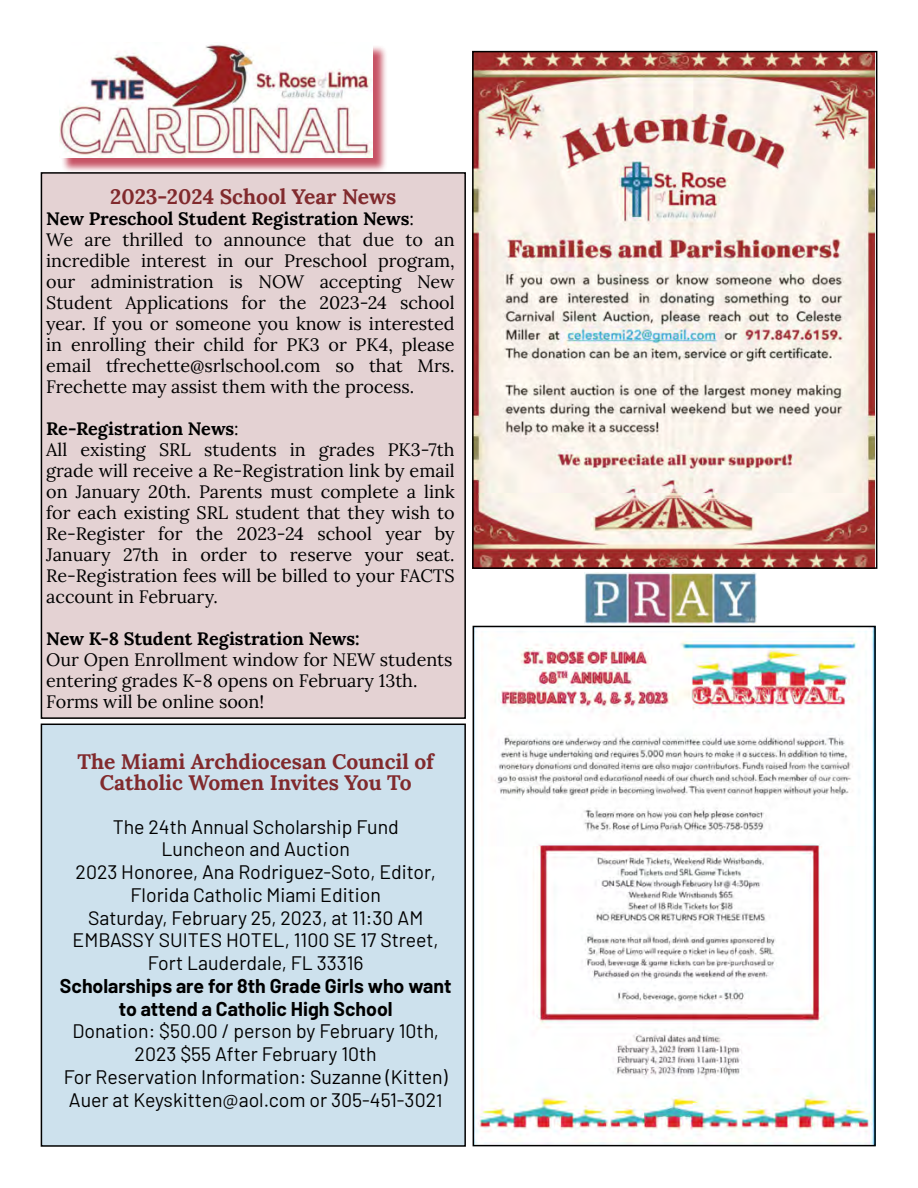
<style>
.page{position:relative;width:918px;height:1188px;background:#fff}
.page>*{position:absolute;margin:0;border:0;box-sizing:border-box;transform-origin:0 0}
.My_Header{font:700 21px/21px "Gvfphg Lora";color:#812a2d;text-align:center}
.Barlow{font:19.5px/22.8px "Tytxyj Barlow";color:#000;text-align:center}
.Barlow-2{font:700 19.5px/22.8px "Tlctps Barlow";color:#000;text-align:center}
.Barlow-3{font:18px/21px "Dyjwmk Lora";color:#000;text-align:justify}
.Barlow-4{font:700 18px "Gvfphg Lora";color:#000}
.Barlow-5{font:700 18px "Bnnkwg Lora";color:#000}
.s1{font-family:"Dyjwmk Lora";font-weight:400}
.s2{font-family:"Vkjqjc Lora"}
.s3{font-family:"Bnnkwg Lora"}
.s4{font-family:"Bgtbhh Barlow";font-size:18px}
</style>
<div class="page">
<div style="left:41px;top:724px;width:424px;height:422px;background:#cde1ed"></div>
<div style="left:41px;top:724px;width:425px;height:423px;border:2px solid #000"></div>
<div style="left:41px;top:173px;width:424px;height:545px;background:#e4d2d3"></div>
<div style="left:41px;top:172px;width:425px;height:547px;border:2px solid #000"></div>
<div style="left:61px;top:45px;width:327px;height:128px;background:#b41931;opacity:.75"></div>
<img style="left:59px;top:44px;width:314px;height:114px">
<img style="left:476px;top:629px;width:397px;height:514px">
<div style="left:473px;top:626px;width:403px;height:520px;border:2px solid #000"></div>
<img style="left:475px;top:54px;width:399px;height:512px">
<div style="left:472px;top:51px;width:405px;height:518px;border:2px solid #000"></div>
<img style="left:585px;top:573px;width:172px;height:50px">
<p class="My_Header" style="left:110px;top:184px;width:288px">2023-2024 School Year News</p>
<p class="Barlow-5" style="left:46px;top:205px;width:369px">New Preschool Student Registration News<span class="s1">:</span></p>
<p class="Barlow-3" style="left:46px;top:228px;width:410px">We are thrilled to announce that due to an incredible interest in our Preschool program, our administration is NOW accepting New Student Applications for the 2023-24 school year. If you or someone you know is interested in enrolling their child for PK3 or PK4, please email tfrechette@srlschool.com so that Mrs.<br>Frechette may assist them with the process.</p>
<p class="Barlow-4" style="left:46px;top:415px;width:194px">Re-Registration News<span class="s1">:</span></p>
<p class="Barlow-3" style="left:46px;top:438px;width:410px">All existing SRL students in grades PK3-7th grade will receive a Re-Registration link by email on January 20th. Parents must complete a link for each existing SRL student that they wish to Re-Register for the 2023-24 school year by <span class="s2">January 27th in order to reserve your seat.<br>Re-Registration fees will be billed to your FACTS </span>account in February.</p>
<p class="Barlow-4" style="left:46px;top:625px;width:315px">New K-8 Student Registration News:</p>
<p class="Barlow-3" style="left:46px;top:648px;width:408px;text-align:left">Our Open Enrollment window for NEW students entering grades K-8 opens on February 13th.<br><span class="s2">Forms will be online soon!</span></p>
<p class="My_Header" style="left:77px;top:749px;width:358px">The Miami Archdiocesan Council of<br><span class="s3">Catholic Women Invites You To</span></p>
<p class="Barlow" style="left:113px;top:814px;width:287px">The 24th Annual Scholarship Fund</p>
<p class="Barlow" style="left:162px;top:836px;width:190px">Luncheon and Auction</p>
<p class="Barlow" style="left:76px;top:859px;width:362px">2023 Honoree, Ana Rodriguez-Soto, Editor,<br>Florida Catholic Miami Edition</p>
<p class="Barlow" style="left:88px;top:905px;width:337px">Saturday, February 25, 2023, at 11:30 AM</p>
<p class="Barlow" style="left:73px;top:927px;width:368px">EMBASSY SUITES HOTEL, 1100 SE 17 Street,</p>
<p class="Barlow" style="left:148px;top:950px;width:217px">Fort Lauderdale, FL 33316</p>
<p class="Barlow-2" style="left:60px;top:973px;width:393px">Scholarships are for 8th Grade Girls who want to attend a Catholic High School</p>
<p class="Barlow" style="left:72px;top:1018px;width:368px">Donation: $50.00 / person by February 10th,<br>2023 $55 After February 10th</p>
<p class="Barlow" style="left:64px;top:1064px;width:386px;text-align:left">For Reservation Information: Suzanne (Kitten)<br>Auer at Keyskitten@aol.com or 305-451-302<span class="s4">1</span></p>
</div>
